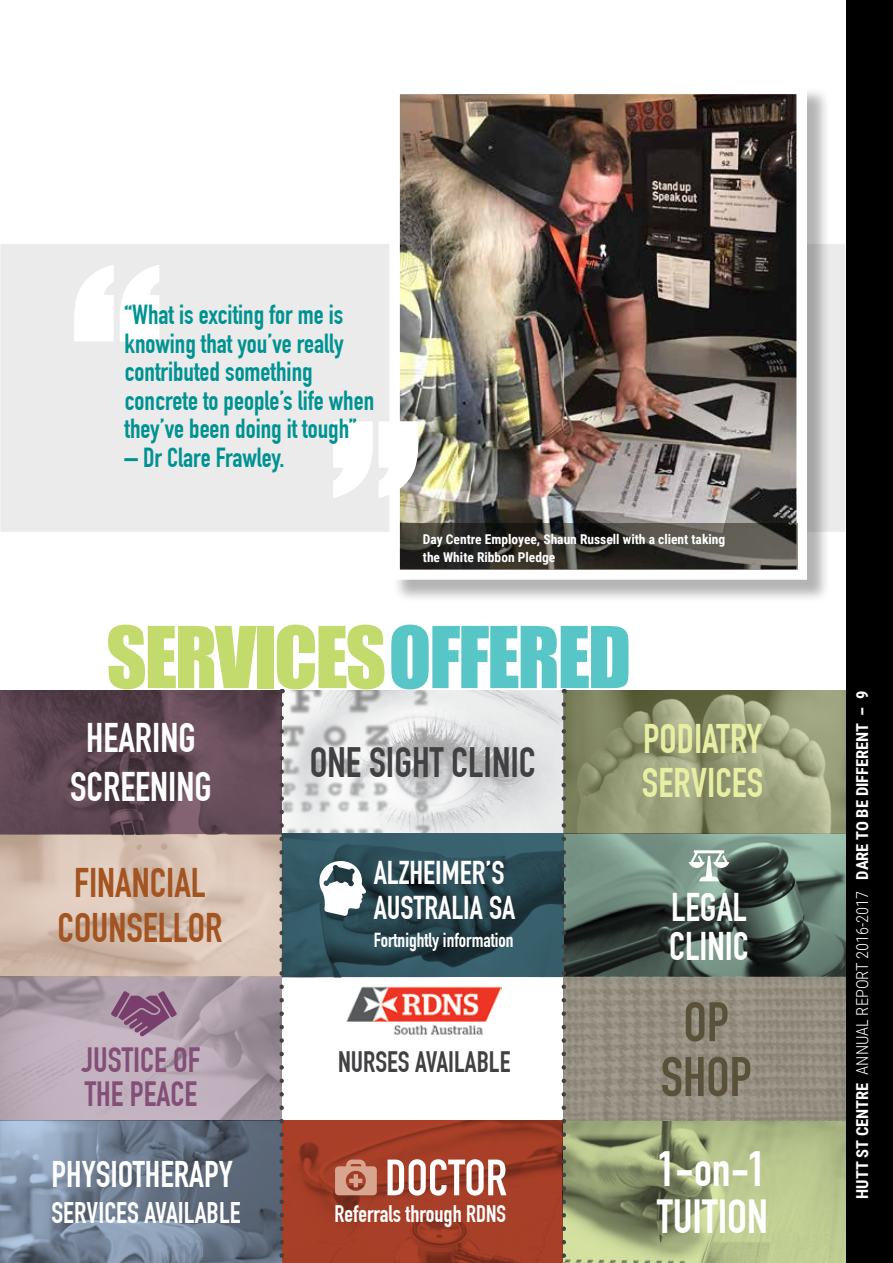
<style>
.page{position:relative;width:893px;height:1263px;background:#fff}
.page>*{position:absolute;margin:0;border:0;box-sizing:border-box;transform-origin:0 0}
.t1{font:78.75px "Impact";letter-spacing:-.03em;color:#c3db6c}
.t2{font:700 54.75px/54.8px "DIN Condensed";color:#5a513a;text-align:center}
.t3{font:700 50.25px "DIN Condensed";color:#fff}
.t4{font:700 48.45px "DIN Condensed";color:#fff}
.t5{font:700 46.8px "DIN Condensed";color:#fff}
.t6{font:700 41.55px "DIN Condensed";color:#414042}
.t7{font:700 40.5px/45px "DIN Condensed";color:#a35420;text-align:center}
.t8{font:700 40.5px/43.5px "DIN Condensed";color:#e8efa3}
.t9{font:700 40.5px/49.1px "DIN Condensed";color:#fff;text-align:center}
.t10{font:700 39.15px/39.2px "DIN Condensed";color:#fff}
.t11{font:700 36.3px "DIN Condensed";color:#fff}
.t12{font:700 34.35px/34.3px "DIN Condensed";color:#834e77}
.t13{font:700 32.25px/34.8px "DIN Condensed";color:#fff}
.t14{font:700 29.25px "DIN Condensed";color:#fff}
.t15{font:700 28.95px "DIN Condensed";color:#414042}
.t16{font:700 27px/28.5px "DIN Condensed";color:#009292}
.t17{font:700 23.4px "DIN Condensed";color:#fff}
.t18{font:700 19.8px "DIN Condensed";color:#fff}
.t19{font:700 16.5px "Roboto Condensed";color:#fff}
.t20{font:700 13.5px/18px "Roboto Condensed";color:#fff}
.s1{color:#58c5c7}
.s2{font-weight:300}
</style>
<div class="page">
<img style="left:282px;top:690px;width:564px;height:287px">
<svg style="left:564px;top:690px;width:281px;height:144px;background:#929773"></svg>
<svg style="left:566px;top:834px;width:280px;height:142px;background:#586d63"></svg>
<svg style="left:689px;top:850px;width:40px;height:31px"></svg>
<svg style="left:0;top:834px;width:279px;height:143px;background:#d4bfb0"></svg>
<svg style="left:284px;top:833px;width:278px;height:144px;background:#2c4d57"></svg>
<svg style="left:319px;top:861px;width:47px;height:55px"></svg>
<img style="left:0;top:977px;width:279px;height:143px">
<svg style="left:111px;top:991px;width:66px;height:46px;background:#987290"></svg>
<img style="left:284px;top:1120px;width:278px;height:143px">
<svg style="left:335px;top:1159px;width:42px;height:36px;background:#c78570"></svg>
<svg style="left:566px;top:1120px;width:280px;height:143px;background:#a5b17f"></svg>
<img style="left:566px;top:977px;width:280px;height:143px">
<svg style="left:0;top:690px;width:282px;height:144px;background:#5c4550"></svg>
<svg style="left:0;top:1120px;width:279px;height:143px;background:#6f7e91"></svg>
<img style="left:346px;top:986px;width:155px;height:49px">
<svg style="left:279px;top:704px;width:5px;height:559px;background:#84797c"></svg>
<svg style="left:562px;top:704px;width:4px;height:559px;background:#75786c"></svg>
<div style="left:0;top:244px;width:846px;height:288px;background:#ebebeb"></div>
<div style="left:392px;top:87px;width:438px;height:516px;background:#000;opacity:.3"></div>
<img style="left:400px;top:95px;width:396px;height:428px">
<div style="left:389px;top:84px;width:418px;height:496px;border:10px solid #fff"></div>
<svg style="left:400px;top:523px;width:397px;height:47px;background:#3f3d37"></svg>
<svg style="left:333px;top:421px;width:85px;height:77px"></svg>
<svg style="left:74px;top:265px;width:85px;height:76px"></svg>
<div style="left:846px;top:0;width:47px;height:1263px;background:#000"></div>
<p class="t16" style="left:125px;top:301px;width:251px">“What is exciting for me is knowing that you’ve really contributed something concrete to people’s life when they’ve been doing it tough”</p>
<p class="t16" style="left:125px;top:443px;width:161px">– Dr Clare Frawley.</p>
<p class="t20" style="left:423px;top:530px;width:304px">Day Centre Employee, Shaun Russell with a client taking the White Ribbon Pledge</p>
<h1 class="t1" style="left:106px;top:596px;width:527px">SERVICES<span class="s1">OFFERED</span></h1>
<h3 class="t9" style="left:70px;top:714px;width:143px">HEARING<br>SCREENING</h3>
<h3 class="t6" style="left:310px;top:738px;width:228px">ONE SIGHT CLINIC</h3>
<h3 class="t8" style="left:642px;top:718px;width:123px">PODIATRY<br>SERVICES</h3>
<h3 class="t7" style="left:58px;top:861px;width:166px">FINANCIAL<br>COUNSELLOR</h3>
<p class="t13" style="left:374px;top:856px;width:143px">ALZHEIMER’S<br>AUSTRALIA SA</p>
<p class="t18" style="left:374px;top:929px;width:141px">Fortnightly information</p>
<p class="t12" style="left:82px;top:1043px;width:120px">JUSTICE OF<br>THE PEACE</p>
<h3 class="t11" style="left:51px;top:1153px;width:183px">PHYSIOTHERAPY</h3>
<p class="t14" style="left:51px;top:1196px;width:191px">SERVICES AVAILABLE</p>
<p class="t15" style="left:338px;top:1044px;width:174px">NURSES AVAILABLE</p>
<h3 class="t3" style="left:385px;top:1148px;width:123px">DOCTOR</h3>
<p class="t17" style="left:334px;top:1200px;width:173px">Referrals through RDNS</p>
<h3 class="t10" style="left:669px;top:888px;width:81px">LEGAL<br>CLINIC</h3>
<h2 class="t2" style="left:661px;top:995px;width:93px">OP<br>SHOP</h2>
<h3 class="t4" style="left:657px;top:1140px;width:110px">1-on-1</h3>
<h3 class="t5" style="left:657px;top:1189px;width:112px">TUITION</h3>
<p class="t19" style="left:851px;top:1199px;width:510px;rotate:-90deg">HUTT ST CENTRE <span class="s2">ANNUAL REPORT 2016-2017</span> DARE TO BE DIFFERENT – 9</p>
</div>
